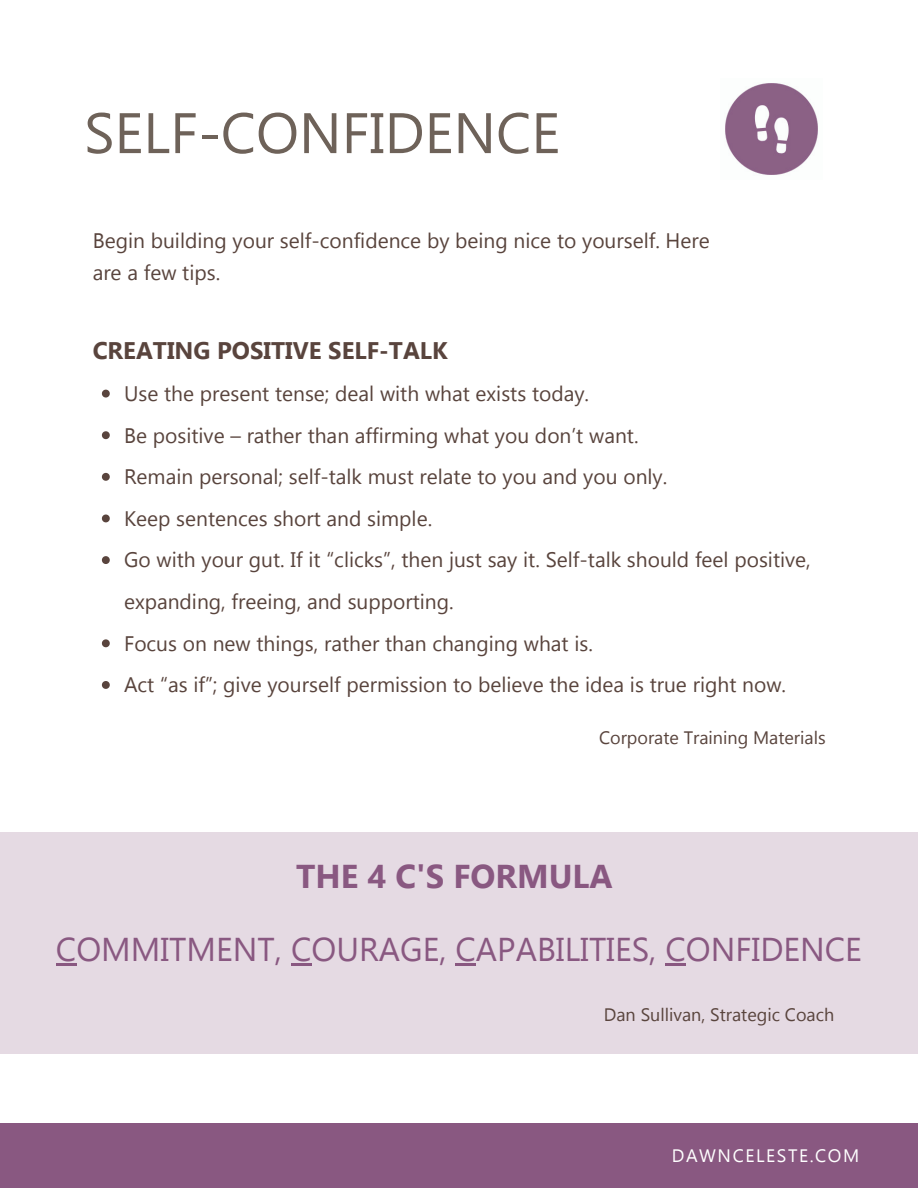
<style>
.page{position:relative;width:918px;height:1188px;background:#fff}
.page>*{position:absolute;margin:0;border:0;box-sizing:border-box;transform-origin:0 0}
.t1{font:57px "Gadugi";color:#6e6259}
.t2{font:33px "Gadugi";color:#895881}
.t3{font:700 33px "Gadugi";color:#895881}
.t4{font:700 24px "Gadugi";color:#59443d}
.t5{font:21px/41.7px "Gadugi";color:#59443d}
.t6{font:18px "Gadugi";color:#59443d}
.t7{font:18px "Gadugi";letter-spacing:.09em;color:#fff}
</style>
<div class="page">
<img style="left:725px;top:83px;width:93px;height:92px">
<div style="left:0;top:1123px;width:918px;height:65px;background:#895881"></div>
<svg style="left:102px;top:390px;width:8px;height:8px"></svg>
<svg style="left:102px;top:431px;width:8px;height:8px"></svg>
<svg style="left:102px;top:473px;width:8px;height:8px"></svg>
<svg style="left:102px;top:515px;width:8px;height:7px"></svg>
<svg style="left:102px;top:556px;width:8px;height:8px"></svg>
<svg style="left:102px;top:639px;width:8px;height:8px"></svg>
<svg style="left:102px;top:681px;width:8px;height:8px"></svg>
<div style="left:0;top:832px;width:918px;height:221px;background:#e5dae3"></div>
<hr style="left:56px;top:963px;width:20px;height:2px;background:#895881">
<hr style="left:291px;top:963px;width:21px;height:2px;background:#895881">
<hr style="left:456px;top:963px;width:20px;height:2px;background:#895881">
<hr style="left:666px;top:963px;width:20px;height:2px;background:#895881">
<p class="t1" style="left:84px;top:92px;width:477px">SELF-CONFIDENCE</p>
<p class="t5" style="left:93px;top:224px;width:619px;line-height:31.5px">Begin building your self-confidence by being nice to yourself. Here are a few tips.</p>
<p class="t4" style="left:93px;top:333px;width:357px">CREATING POSITIVE SELF-TALK</p>
<p class="t5" style="left:124px;top:371px;width:467px">Use the present tense; deal with what exists today.</p>
<p class="t5" style="left:124px;top:413px;width:516px">Be positive – rather than affirming what you don’t want.</p>
<p class="t5" style="left:124px;top:455px;width:545px">Remain personal; self-talk must relate to you and you only.</p>
<p class="t5" style="left:124px;top:496px;width:310px">Keep sentences short and simple.</p>
<p class="t5" style="left:124px;top:538px;width:688px">Go with your gut. If it “clicks”, then just say it. Self-talk should feel positive, expanding, freeing, and supporting.</p>
<p class="t5" style="left:124px;top:621px;width:470px">Focus on new things, rather than changing what is.</p>
<p class="t5" style="left:124px;top:663px;width:663px">Act “as if”; give yourself permission to believe the idea is true right now.</p>
<p class="t6" style="left:599px;top:725px;width:228px">Corporate Training Materials</p>
<p class="t3" style="left:296px;top:852px;width:318px">THE 4 C'S FORMULA</p>
<p class="t2" style="left:56px;top:925px;width:807px">COMMITMENT, COURAGE, CAPABILITIES, CONFIDENCE</p>
<p class="t6" style="left:604px;top:1001px;width:232px">Dan Sullivan, Strategic Coach</p>
<p class="t7" style="left:639px;top:1143px;width:189px">DAWNCELELESTEOM</p>
<p class="t7" style="left:658px;top:1143px;width:73px">DAWNC</p>
<p class="t7" style="left:744px;top:1143px;width:22px">ST</p>
<p class="t7" style="left:777px;top:1143px;width:70px">.C.COM</p>
<p class="t7" style="left:672px;top:1143px;width:189px">DAWNCELESTE.COM</p>
</div>
